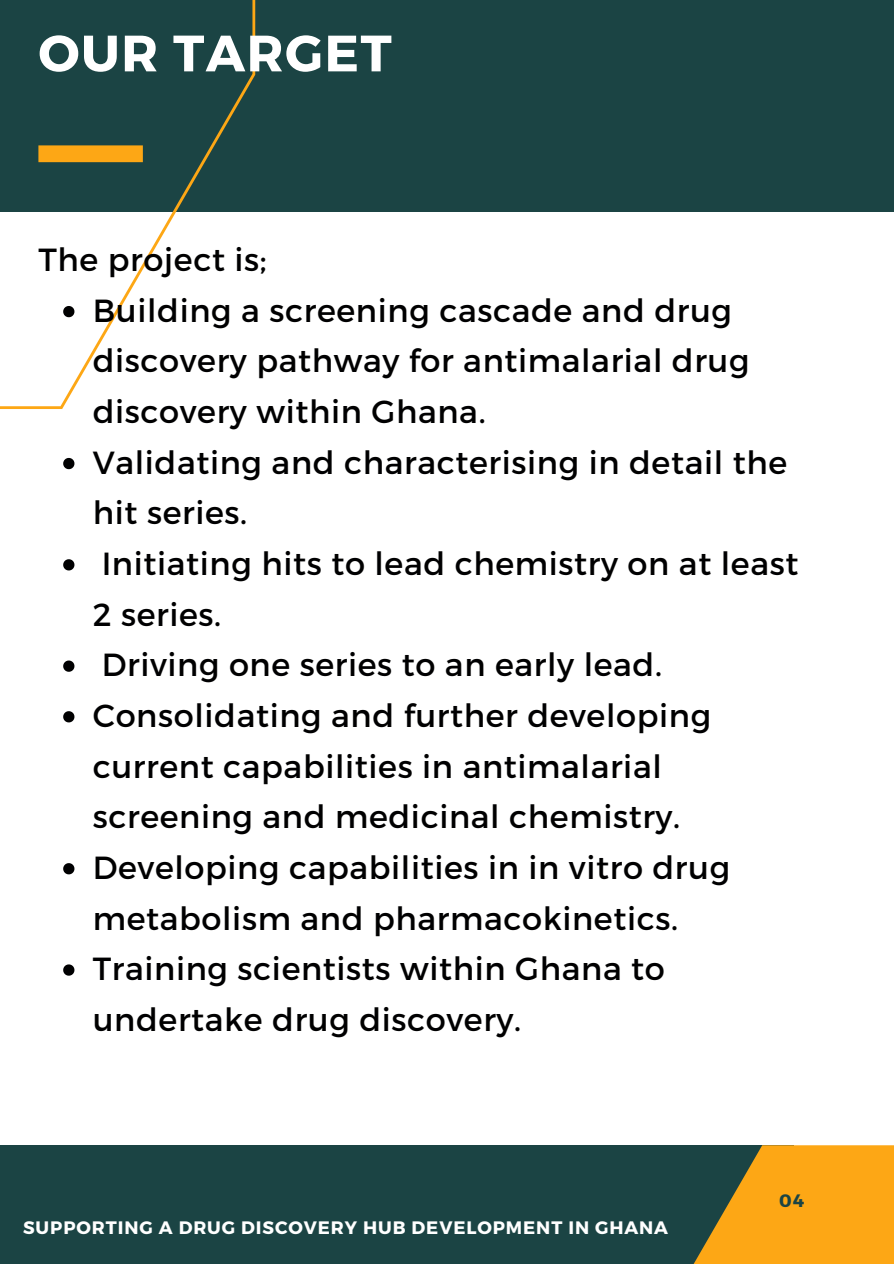
<style>
.page{position:relative;width:894px;height:1264px;background:#fff}
.page>*{position:absolute;margin:0;border:0;box-sizing:border-box;transform-origin:0 0}
.t1{font:700 51px "Montserrat";letter-spacing:.03em;color:#fff}
.t2{font:31.95px/50.7px "Montserrat";letter-spacing:.02em;color:#000001}
.t3{font:700 18px "Montserrat";letter-spacing:.05em;color:#fff}
.t4{font:700 18px "Montserrat";color:#1b4444}
</style>
<div class="page">
<div style="left:0;top:1145px;width:794px;height:118px;background:#1b4444"></div>
<svg style="left:694px;top:1145px;width:199px;height:118px"></svg>
<div style="left:0;top:0;width:893px;height:212px;background:#1b4444"></div>
<svg style="left:0;top:0;width:255px;height:409px"></svg>
<div style="left:38px;top:145px;width:105px;height:17px;background:#fda715"></div>
<svg style="left:63px;top:306px;width:11px;height:11px"></svg>
<svg style="left:63px;top:458px;width:11px;height:11px"></svg>
<svg style="left:63px;top:559px;width:11px;height:11px"></svg>
<svg style="left:63px;top:660px;width:11px;height:11px"></svg>
<svg style="left:63px;top:711px;width:11px;height:11px"></svg>
<svg style="left:63px;top:863px;width:11px;height:11px"></svg>
<svg style="left:63px;top:964px;width:11px;height:11px"></svg>
<p class="t1" style="left:38px;top:20px;width:354px">OUR TARGET</p>
<p class="t2" style="left:38px;top:233px;width:230px">The project is;</p>
<h1 class="t2" style="left:93px;top:283px;width:658px">Building a screening cascade and drug discovery pathway for antimalarial drug discovery within Ghana.</h1>
<h2 class="t2" style="left:93px;top:435px;width:695px">Validating and characterising in detail the hit series.</h2>
<p class="t2" style="left:93px;top:536px;width:707px">Initiating hits to lead chemistry on at least<br>2 series.</p>
<p class="t2" style="left:102px;top:638px;width:561px">Driving one series to an early lead.</p>
<p class="t2" style="left:93px;top:688px;width:619px">Consolidating and further developing current capabilities in antimalarial screening and medicinal chemistry.</p>
<p class="t2" style="left:93px;top:840px;width:638px">Developing capabilities in in vitro drug metabolism and pharmacokinetics.</p>
<p class="t2" style="left:93px;top:941px;width:573px">Training scientists within Ghana to undertake drug discovery.</p>
<p class="t3" style="left:23px;top:1216px;width:646px">SUPPORTING A DRUG DISCOVERY HUB DEVELOPMENT IN GHANA</p>
<p class="t4" style="left:779px;top:1189px;width:26px">04</p>
</div>
